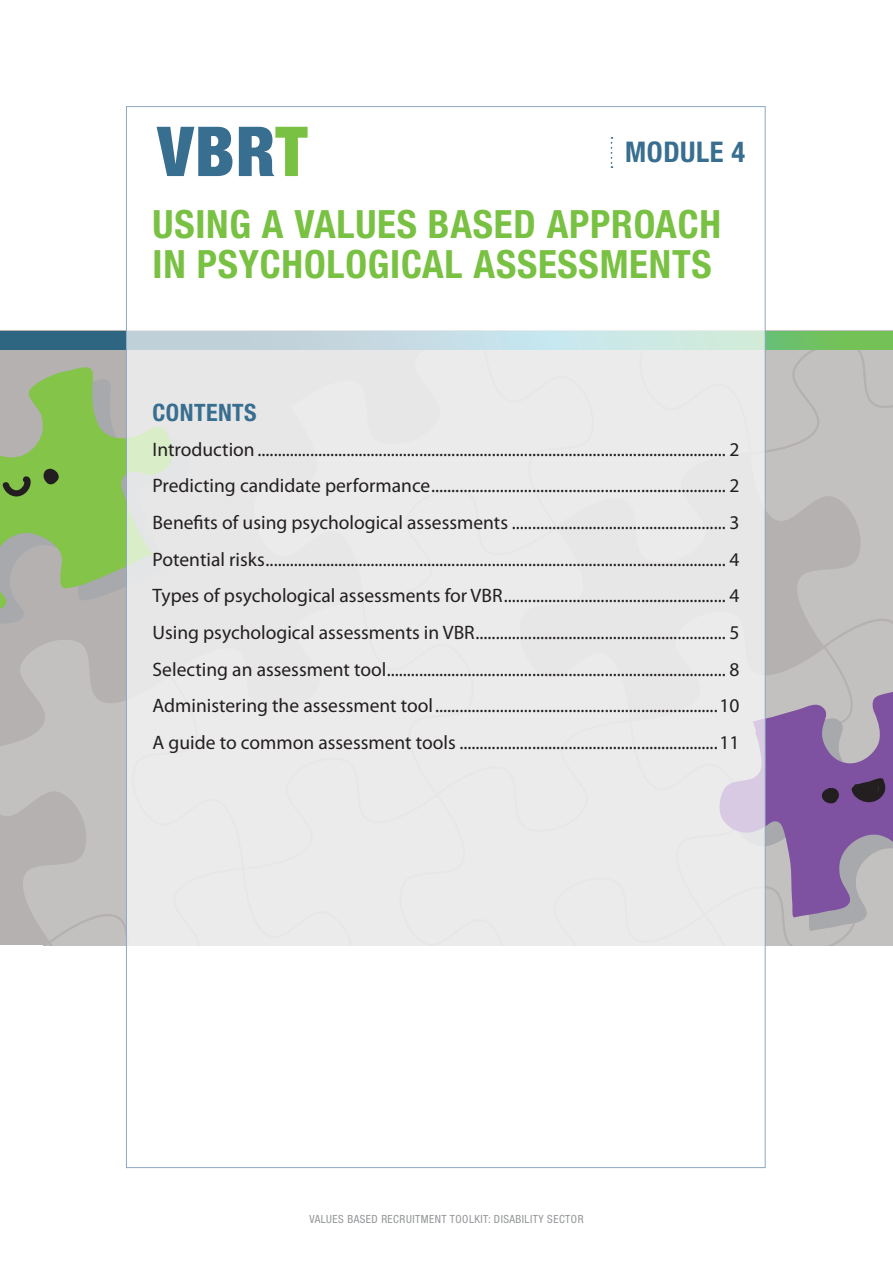
<style>
.page{position:relative;width:893px;height:1263px;background:#fff}
.page>*{position:absolute;margin:0;border:0;box-sizing:border-box;transform-origin:0 0}
.t1{font:900 condensed 69px "Helvetica Neue LT Std";color:#386e8f}
.t2{font:700 condensed 39px/39.9px "Helvetica Neue LT Std";letter-spacing:.02em;color:#79c142}
.t3{font:700 condensed 28.5px "Helvetica Neue LT Std";letter-spacing:.02em;color:#386e8f}
.t4{font:700 condensed 24px "Helvetica Neue LT Std";letter-spacing:.02em;color:#386e8f}
.t5{font:19.5px/36.6px "Myriad Pro";color:#231f20;text-align:justify}
.t6{font:condensed 11.25px "Helvetica Neue LT Std";letter-spacing:.04em;color:#939598}
.s1{color:#79c142}
</style>
<div class="page">
<svg style="left:765px;top:455px;width:128px;height:118px;background:#bdbab9"></svg>
<svg style="left:1px;top:633px;width:125px;height:312px;background:#bdbaba"></svg>
<div style="left:765px;top:349px;width:128px;height:106px;background:#c3c0c0"></div>
<svg style="left:765px;top:331px;width:128px;height:18px;background:#70c061"></svg>
<svg style="left:0;top:615px;width:126px;height:12px;background:#b2b0af"></svg>
<svg style="left:0;top:330px;width:126px;height:285px;background:#8fb376"></svg>
<svg style="left:765px;top:573px;width:128px;height:423px;background:#ae9fb8"></svg>
<div style="left:126px;top:107px;width:639px;height:1060px;background:linear-gradient(to right,#f2f2f2,#f3f3f3)"></div>
<svg style="left:611px;top:137px;width:1px;height:31px"></svg>
<h1 class="t1" style="left:158px;top:109px;width:151px">VBR<span class="s1">T</span></h1>
<h3 class="t3" style="left:625px;top:135px;width:122px">MODULE 4</h3>
<h2 class="t2" style="left:153px;top:203px;width:570px">USING A VALUES BASED APPROACH<br>IN PSYCHOLOGICAL ASSESSMENTS</h2>
<p class="t4" style="left:153px;top:398px;width:106px">CONTENTS</p>
<p class="t5" style="left:153px;top:431px;width:588px">Introduction .................................................................................................................... 2<br>Predicting candidate performance......................................................................... 2<br>Benefits of using psychological assessments ..................................................... 3<br>Potential risks.................................................................................................................. 4<br>Types of psychological assessments for VBR....................................................... 4<br>Using psychological assessments in VBR.............................................................. 5<br>Selecting an assessment tool.................................................................................... 8<br>Administering the assessment tool......................................................................10<br>A guide to common assessment tools ................................................................11</p>
<p class="t6" style="left:309px;top:1213px;width:275px">VALUES BASED RECRUITMENT TOOLKIT: DISABILITY SECTOR</p>
</div>
